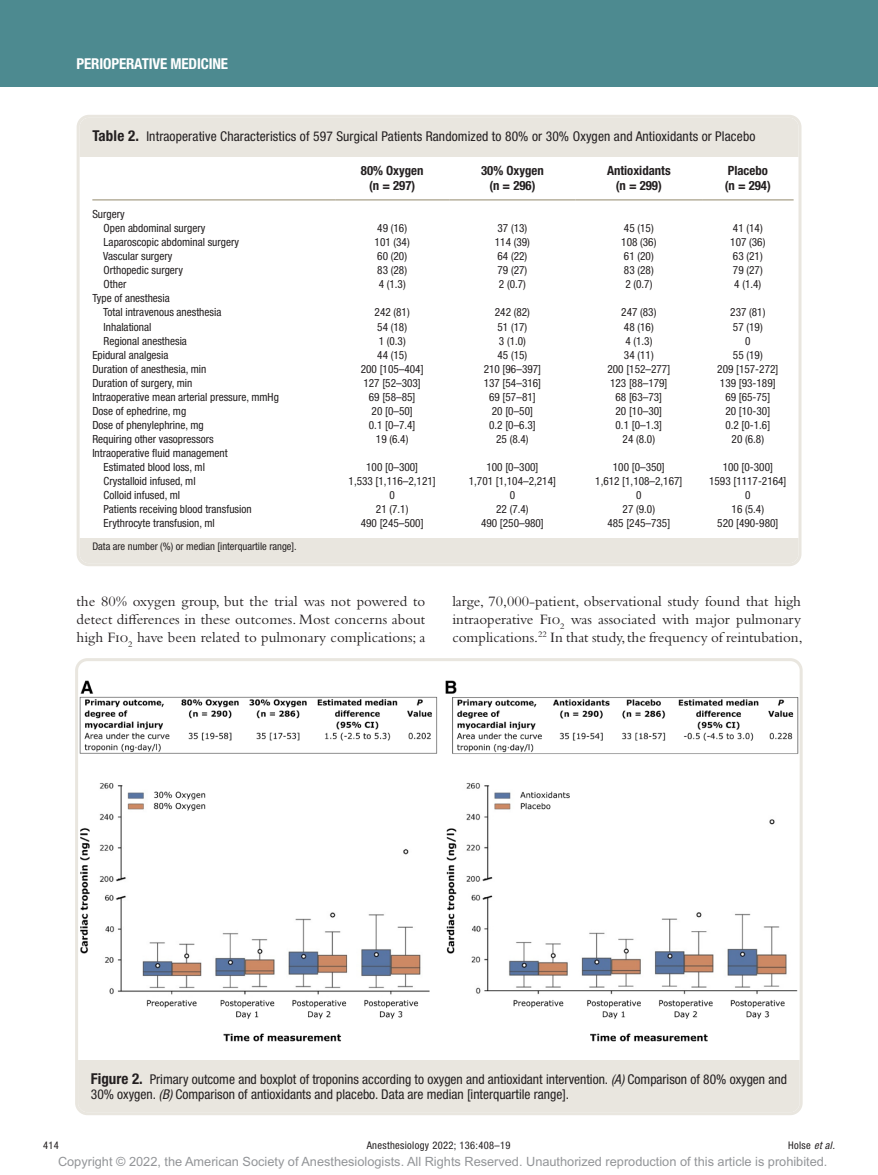
<style>
.page{position:relative;width:878px;height:1175px;background:#fff}
.page>*{position:absolute;margin:0;border:0;box-sizing:border-box;transform-origin:0 0}
.t1{font:15px/18px "Bembo Std";color:#231f20;text-align:justify}
.t2{font:700 condensed 15px "Helvetica Neue LT Std";letter-spacing:-.01em;color:#fff}
.t3{font:condensed 13.5px/15.8px "Helvetica Neue LT Std";color:#231f20}
.t4{font:12.75px "Arial MT Std";color:#939598}
.t5{font:700 condensed 12.75px/15px "Helvetica Neue LT Std";color:#231f20;text-align:center}
.t6{font:condensed 11.25px/14.1px "Helvetica Neue LT Std";color:#231f20}
.t7{font:condensed 10.5px "Helvetica Neue LT Std";color:#231f20}
.t8{font:condensed 10.5px "Helvetica Neue LT Std";letter-spacing:.03em;color:#231f20}
.s1{font-weight:700;font-size:15px}
.s2{font-style:italic}
</style>
<div class="page">
<div style="left:0;top:0;width:878px;height:86px;background:#4d8a90"></div>
<hr style="left:92px;top:199px;width:243px;height:1px;background:#9f967d">
<hr style="left:335px;top:199px;width:114px;height:1px;background:#9f967d">
<hr style="left:449px;top:199px;width:126px;height:1px;background:#9f967d">
<hr style="left:575px;top:199px;width:127px;height:1px;background:#9f967d">
<hr style="left:702px;top:199px;width:91px;height:1px;background:#9f967d">
<div style="left:80px;top:118px;width:718px;height:38px;background:#e9e6df"></div>
<div style="left:80px;top:538px;width:718px;height:25px;background:#e9e6df"></div>
<div style="left:77px;top:115px;width:724px;height:451px;border:3px solid #e9e6df;border-radius:11px"></div>
<img style="left:79px;top:680px;width:719px;height:362px">
<div style="left:78px;top:1060px;width:721px;height:52px;background:#e9e6df"></div>
<div style="left:75px;top:658px;width:727px;height:457px;border:3px solid #e9e6df;border-radius:11px"></div>
<h1 class="t2" style="left:77px;top:54px;width:153px">PERIOPERATIVE MEDICINE</h1>
<p class="t3" style="left:92px;top:128px;width:664px"><span class="s1">Table 2.</span> Intraoperative Characteristics of 597 Surgical Patients Randomized to 80% or 30% Oxygen and Antioxidants or Placebo</p>
<p class="t5" style="left:361px;top:163px;width:64px">80% Oxygen (n = 297)</p>
<p class="t5" style="left:481px;top:163px;width:64px">30% Oxygen (n = 296)</p>
<p class="t5" style="left:607px;top:163px;width:65px">Antioxidants (n = 299)</p>
<p class="t5" style="left:724px;top:163px;width:48px;text-align:left">Placebo (n = 294)</p>
<p class="t6" style="left:104px;top:206px;width:103px;text-indent:-11px">Surgery<br>Open abdominal surgery</p>
<p class="t6" style="left:377px;top:221px;width:31px">49 (16)</p>
<p class="t6" style="left:497px;top:221px;width:31px">37 (13)</p>
<p class="t6" style="left:624px;top:221px;width:31px">45 (15)</p>
<p class="t6" style="left:733px;top:221px;width:31px">41 (14)</p>
<p class="t6" style="left:104px;top:235px;width:137px">Laparoscopic abdominal surgery</p>
<p class="t6" style="left:374px;top:235px;width:37px">101 (34)</p>
<p class="t6" style="left:495px;top:235px;width:37px">114 (39)</p>
<p class="t6" style="left:621px;top:235px;width:37px">108 (36)</p>
<p class="t6" style="left:730px;top:235px;width:37px">107 (36)</p>
<p class="t6" style="left:103px;top:249px;width:71px">Vascular surgery</p>
<p class="t6" style="left:377px;top:249px;width:31px">60 (20)</p>
<p class="t6" style="left:497px;top:249px;width:31px">64 (22)</p>
<p class="t6" style="left:624px;top:249px;width:31px">61 (20)</p>
<p class="t6" style="left:733px;top:249px;width:31px">63 (21)</p>
<p class="t6" style="left:104px;top:263px;width:81px">Orthopedic surgery</p>
<p class="t6" style="left:377px;top:263px;width:31px">83 (28)</p>
<p class="t6" style="left:497px;top:263px;width:31px">79 (27)</p>
<p class="t6" style="left:624px;top:263px;width:31px">83 (28)</p>
<p class="t6" style="left:733px;top:263px;width:31px">79 (27)</p>
<p class="t6" style="left:104px;top:277px;width:24px">Other</p>
<p class="t6" style="left:378px;top:277px;width:29px">4 (1.3)</p>
<p class="t6" style="left:499px;top:277px;width:29px">2 (0.7)</p>
<p class="t6" style="left:625px;top:277px;width:29px">2 (0.7)</p>
<p class="t6" style="left:734px;top:277px;width:29px">4 (1.4)</p>
<p class="t6" style="left:103px;top:291px;width:120px;text-indent:-11px">Type of anesthesia<br>Total intravenous anesthesia</p>
<p class="t6" style="left:374px;top:305px;width:37px">242 (81)</p>
<p class="t6" style="left:495px;top:305px;width:37px">242 (82)</p>
<p class="t6" style="left:621px;top:305px;width:37px">247 (83)</p>
<p class="t6" style="left:730px;top:305px;width:37px">237 (81)</p>
<p class="t6" style="left:104px;top:319px;width:49px">Inhalational</p>
<p class="t6" style="left:377px;top:319px;width:31px">54 (18)</p>
<p class="t6" style="left:497px;top:319px;width:31px">51 (17)</p>
<p class="t6" style="left:624px;top:319px;width:31px">48 (16)</p>
<p class="t6" style="left:733px;top:319px;width:31px">57 (19)</p>
<p class="t6" style="left:92px;top:333px;width:96px">Regional anesthesia</p>
<p class="t6" style="left:378px;top:333px;width:29px">1 (0.3)</p>
<p class="t6" style="left:499px;top:333px;width:29px">3 (1.0)</p>
<p class="t6" style="left:625px;top:333px;width:29px">4 (1.3)</p>
<p class="t6" style="left:745px;top:333px;width:7px">0</p>
<p class="t6" style="left:92px;top:347px;width:78px">Epidural analgesia</p>
<p class="t6" style="left:377px;top:347px;width:31px">44 (15)</p>
<p class="t6" style="left:497px;top:347px;width:31px">45 (15)</p>
<p class="t6" style="left:624px;top:347px;width:31px">34 (11)</p>
<p class="t6" style="left:733px;top:347px;width:31px">55 (19)</p>
<p class="t6" style="left:92px;top:361px;width:115px">Duration of anesthesia, min</p>
<p class="t6" style="left:361px;top:361px;width:64px">200 [105–404]</p>
<p class="t6" style="left:483px;top:361px;width:59px">210 [96–397]</p>
<p class="t6" style="left:607px;top:361px;width:64px">200 [152–277]</p>
<p class="t6" style="left:717px;top:361px;width:63px">209 [157-272]</p>
<p class="t6" style="left:92px;top:376px;width:102px">Duration of surgery, min</p>
<p class="t6" style="left:363px;top:376px;width:59px">127 [52–303]</p>
<p class="t6" style="left:483px;top:376px;width:59px">137 [54–316]</p>
<p class="t6" style="left:610px;top:376px;width:59px">123 [88–179]</p>
<p class="t6" style="left:720px;top:376px;width:57px">139 [93-189]</p>
<p class="t6" style="left:92px;top:390px;width:188px">Intraoperative mean arterial pressure, mmHg</p>
<p class="t6" style="left:369px;top:390px;width:48px">69 [58–85]</p>
<p class="t6" style="left:489px;top:390px;width:48px">69 [57–81]</p>
<p class="t6" style="left:615px;top:390px;width:48px">68 [63–73]</p>
<p class="t6" style="left:725px;top:390px;width:46px">69 [65-75]</p>
<p class="t6" style="left:92px;top:404px;width:95px">Dose of ephedrine, mg</p>
<p class="t6" style="left:371px;top:404px;width:43px">20 [0–50]</p>
<p class="t6" style="left:492px;top:404px;width:43px">20 [0–50]</p>
<p class="t6" style="left:615px;top:404px;width:48px">20 [10–30]</p>
<p class="t6" style="left:725px;top:404px;width:46px">20 [10-30]</p>
<p class="t6" style="left:92px;top:418px;width:113px">Dose of phenylephrine, mg</p>
<p class="t6" style="left:369px;top:418px;width:48px">0.1 [0–7.4]</p>
<p class="t6" style="left:489px;top:418px;width:48px">0.2 [0–6.3]</p>
<p class="t6" style="left:615px;top:418px;width:48px">0.1 [0–1.3]</p>
<p class="t6" style="left:725px;top:418px;width:46px">0.2 [0-1.6]</p>
<p class="t6" style="left:92px;top:432px;width:123px">Requiring other vasopressors</p>
<p class="t6" style="left:376px;top:432px;width:34px">19 (6.4)</p>
<p class="t6" style="left:496px;top:432px;width:34px">25 (8.4)</p>
<p class="t6" style="left:622px;top:432px;width:34px">24 (8.0)</p>
<p class="t6" style="left:731px;top:432px;width:34px">20 (6.8)</p>
<p class="t6" style="left:104px;top:446px;width:126px;text-indent:-11px">Intraoperative fluid management<br>Estimated blood loss, ml</p>
<p class="t6" style="left:366px;top:460px;width:53px">100 [0–300]</p>
<p class="t6" style="left:486px;top:460px;width:53px">100 [0–300]</p>
<p class="t6" style="left:613px;top:460px;width:53px">100 [0–350]</p>
<p class="t6" style="left:722px;top:460px;width:52px">100 [0-300]</p>
<p class="t6" style="left:92px;top:474px;width:105px">Crystalloid infused, ml</p>
<p class="t6" style="left:348px;top:474px;width:89px">1,533 [1,116–2,121]</p>
<p class="t6" style="left:469px;top:474px;width:89px">1,701 [1,104–2,214]</p>
<p class="t6" style="left:595px;top:474px;width:89px">1,612 [1,108–2,167]</p>
<p class="t6" style="left:709px;top:474px;width:79px">1593 [1117-2164]</p>
<p class="t6" style="left:92px;top:488px;width:89px">Colloid infused, ml</p>
<p class="t6" style="left:389px;top:488px;width:7px">0</p>
<p class="t6" style="left:509px;top:488px;width:7px">0</p>
<p class="t6" style="left:636px;top:488px;width:7px">0</p>
<p class="t6" style="left:745px;top:488px;width:7px">0</p>
<p class="t6" style="left:104px;top:502px;width:149px">Patients receiving blood transfusion</p>
<p class="t6" style="left:376px;top:502px;width:34px">21 (7.1)</p>
<p class="t6" style="left:496px;top:502px;width:34px">22 (7.4)</p>
<p class="t6" style="left:622px;top:502px;width:34px">27 (9.0)</p>
<p class="t6" style="left:731px;top:502px;width:34px">16 (5.4)</p>
<p class="t6" style="left:104px;top:516px;width:113px">Erythrocyte transfusion, ml</p>
<p class="t6" style="left:361px;top:516px;width:64px">490 [245–500]</p>
<p class="t6" style="left:481px;top:516px;width:64px">490 [250–980]</p>
<p class="t6" style="left:607px;top:516px;width:64px">485 [245–735]</p>
<p class="t6" style="left:717px;top:516px;width:63px">520 [490-980]</p>
<p class="t7" style="left:92px;top:540px;width:206px">Data are number (%) or median [interquartile range].</p>
<h1 class="t1" style="left:77px;top:592px;width:350px">the 80% oxygen group, but the trial was not powered to detect differences in these outcomes. Most concerns about high Fio<sub>2</sub> have been related to pulmonary complications; a</h1>
<h1 class="t1" style="left:452px;top:592px;width:352px">large, 70,000-patient, observational study found that high intraoperative Fio<sub>2</sub> was associated with major pulmonary complications.<sup>22</sup> In that study, the frequency of reintubation,</h1>
<p class="t3" style="left:91px;top:1070px;width:697px"><span class="s1">Figure 2.</span> Primary outcome and boxplot of troponins according to oxygen and antioxidant intervention. <span class="s2">(A)</span> Comparison of 80% oxygen and<br>30% oxygen. <span class="s2">(B)</span> Comparison of antioxidants and placebo. Data are median [interquartile range].</p>
<p class="t8" style="left:43px;top:1139px;width:174px">414 A</p>
<p class="t8" style="left:372px;top:1139px;width:140px">nesthesiology 2022; 136:408–19</p>
<p class="t8" style="left:788px;top:1139px;width:48px">Holse <span class="s2">et al.</span></p>
<p class="t4" style="left:58px;top:1154px;width:771px">Copyright © 2022, the American Society of Anesthesiologists. All Rights Reserved. Unauthorized reproduction of this article is prohibited.</p>
</div>
